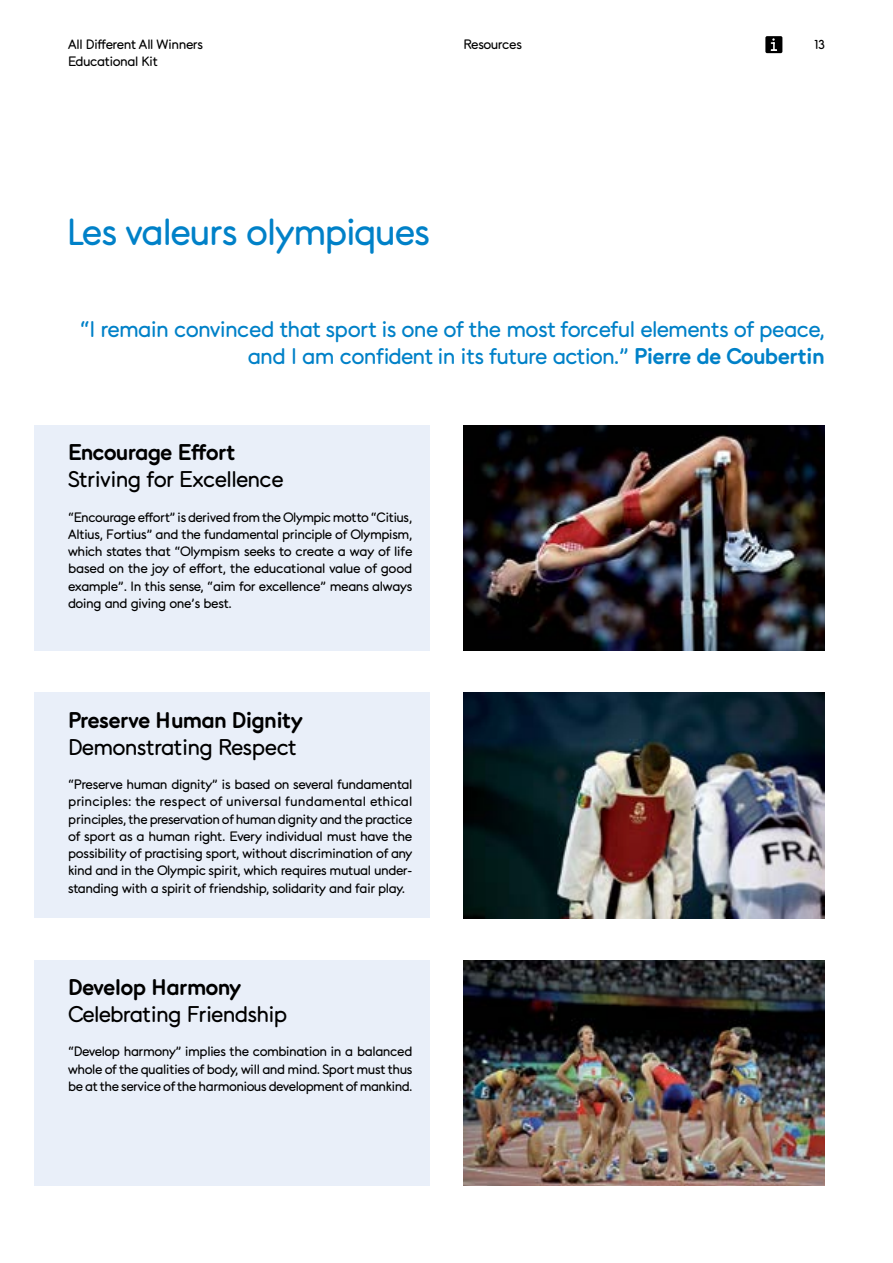
<style>
.page{position:relative;width:893px;height:1263px;background:#fff}
.page>*{position:absolute;margin:0;border:0;box-sizing:border-box;transform-origin:0 0}
.t1{font:37.5px "TOM";letter-spacing:-.03em;color:#0081c8}
.t2{font:22.5px/27px "TOM";letter-spacing:-.02em;color:#0081c8;text-align:right}
.t3{font:22.5px "TOM";letter-spacing:-.025em;color:#000}
.t4{font:700 22.5px "TOM";letter-spacing:-.03em;color:#000}
.t5{font:13.5px/17.2px "TOM";letter-spacing:-.025em;color:#000;text-align:justify}
.s1{font-weight:700}
</style>
<div class="page">
<div style="left:765px;top:36px;width:17px;height:17px;background:#000;border-radius:2px"></div>
<svg style="left:771px;top:38px;width:6px;height:13px"></svg>
<div style="left:34px;top:425px;width:395px;height:226px;background:#e9eff9"></div>
<img style="left:463px;top:425px;width:362px;height:226px">
<div style="left:34px;top:693px;width:395px;height:225px;background:#e9eff9"></div>
<img style="left:463px;top:693px;width:361px;height:225px">
<div style="left:34px;top:960px;width:395px;height:225px;background:#e9eff9"></div>
<img style="left:463px;top:960px;width:362px;height:225px">
<p class="t5" style="left:68px;top:35px;width:137px">All Different All Winners</p>
<p class="t5" style="left:463px;top:35px;width:60px">Resources</p>
<p class="t5" style="left:815px;top:35px;width:12px">13</p>
<p class="t5" style="left:68px;top:52px;width:91px">Educational Kit</p>
<h1 class="t1" style="left:67px;top:207px;width:364px">Les valeurs olympiques</h1>
<h2 class="t2" style="left:80px;top:315px;width:746px">“I remain convinced that sport is one of the most forceful elements of peace, and I am confident in its future action.” <span class="s1">Pierre de Coubertin</span></h2>
<h2 class="t4" style="left:68px;top:437px;width:168px">Encourage Effort</h2>
<h2 class="t3" style="left:68px;top:464px;width:217px">Striving for Excellence</h2>
<p class="t5" style="left:68px;top:508px;width:346px">“Encourage effort” is derived from the Olympic motto “Citius, Altius, Fortius” and the fundamental principle of Olympism, which states that “Olympism seeks to create a way of life based on the joy of effort, the educational value of good example”. In this sense, “aim for excellence” means always doing and giving one’s best.</p>
<h2 class="t4" style="left:68px;top:704px;width:236px">Preserve H uman Dignity</h2>
<h2 class="t3" style="left:68px;top:732px;width:230px">Demonstrating Respect</h2>
<p class="t5" style="left:68px;top:775px;width:346px">“Preserve human dignity” is based on several fundamental principles: the respect of universal fundamental ethical principles, the preservation of human dignity and the practice of sport as a human right. Every individual must have the possibility of practising sport, without discrimination of any kind and in the Olympic spirit, which requires mutual under&shy;standing with a spirit of friendship, solidarity and fair play.</p>
<h2 class="t4" style="left:68px;top:972px;width:174px">Develop H armony</h2>
<h2 class="t3" style="left:68px;top:999px;width:221px">Celebrating Friendship</h2>
<p class="t5" style="left:68px;top:1042px;width:346px">“Develop harmony” implies the combination in a balanced whole of the qualities of body, will and mind. Sport must thus be at the service of the harmonious development of mankind.</p>
</div>
